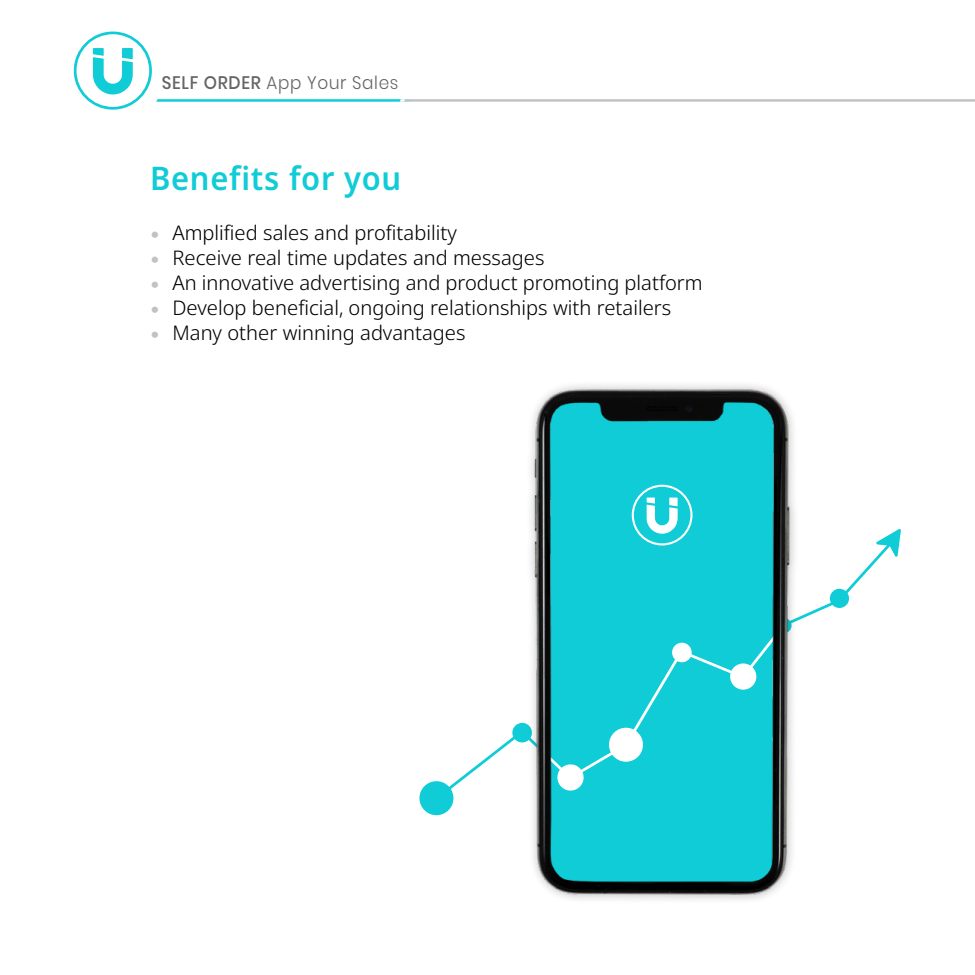
<style>
.page{position:relative;width:975px;height:975px;background:#fff}
.page>*{position:absolute;margin:0;border:0;box-sizing:border-box;transform-origin:0 0}
.t1{font:32.5px "Noto Sans";letter-spacing:.025em;color:#0fccd6;scale:.95 1}
.t2{font:700 25px "Rubik";color:#c0c2c4}
.t3{font:100 20.12px "Noto Sans Hebrew";color:#000}
.t4{font:300 18.12px "Poppins";letter-spacing:.04em;color:#636466;scale:.93 1}
.s1{font-weight:500}
</style>
<div class="page">
<svg style="left:74px;top:32px;width:901px;height:78px"></svg>
<svg style="left:419px;top:529px;width:482px;height:287px"></svg>
<img style="left:517px;top:385px;width:290px;height:515px">
<svg style="left:632px;top:485px;width:61px;height:60px"></svg>
<p class="t4" style="left:162px;top:73px;width:256px"><span class="s1">SELF ORDER</span> App Your Sales</p>
<h1 class="t1" style="left:150px;top:160px;width:266px">Benefits for you</h1>
<p class="t3" style="left:172px;top:219px;width:286px">Amplified sales and profitability</p>
<p class="t2" style="left:150px;top:219px;width:11px">•</p>
<p class="t2" style="left:150px;top:244px;width:11px">•</p>
<p class="t2" style="left:150px;top:269px;width:11px">•</p>
<p class="t2" style="left:150px;top:294px;width:11px">•</p>
<p class="t2" style="left:150px;top:319px;width:11px">•</p>
<p class="t3" style="left:172px;top:244px;width:374px">Receive real time updates and messages</p>
<p class="t3" style="left:172px;top:269px;width:532px">An innovative advertising and product promoting platform</p>
<p class="t3" style="left:172px;top:294px;width:500px">Develop beneficial, ongoing relationships with retailers</p>
<p class="t3" style="left:172px;top:319px;width:295px">Many other winning advantages</p>
</div>
